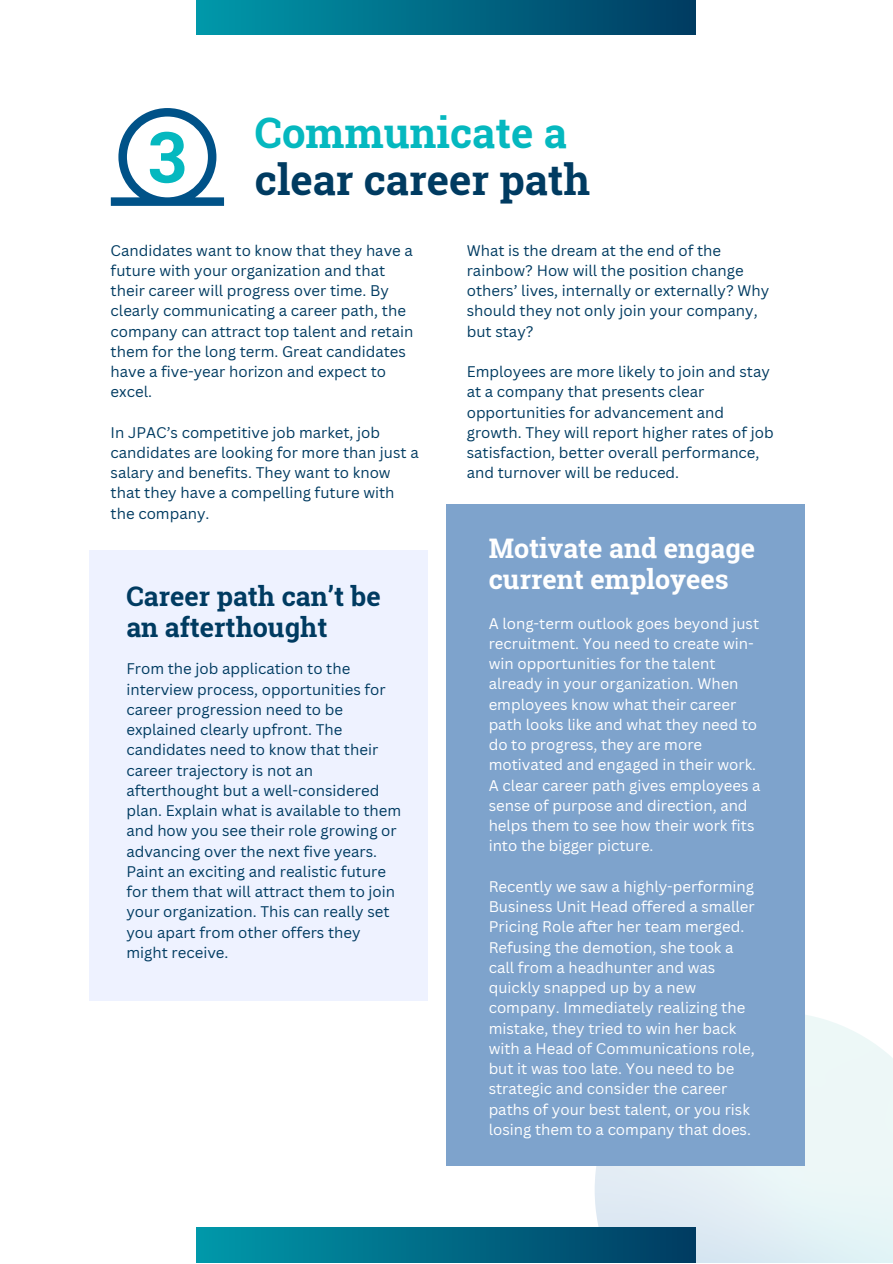
<style>
.page{position:relative;width:893px;height:1264px;background:#fff}
.page>*{position:absolute;margin:0;border:0;box-sizing:border-box;transform-origin:0 0}
.t1{font:700 42px/47.2px "Roboto Slab";color:#003b61}
.t2{font:700 27px/30.3px "Roboto Slab";color:#fff}
.t3{font:700 27px/30.3px "Roboto Slab";color:#003b61}
.t4{font:15px/20.2px "Canva Sans";color:#003b61}
.t5{font:15px/20.2px "Canva Sans";color:#fff}
.s1{color:#05b8bf}
</style>
<div class="page">
<div style="left:196px;top:0;width:499px;height:35px;background:linear-gradient(to right,#09a,#003b61)"></div>
<img style="left:594px;top:1011px;width:298px;height:251px">
<div style="left:196px;top:1227px;width:499px;height:35px;background:linear-gradient(to right,#09a,#003b61)"></div>
<svg style="left:111px;top:108px;width:113px;height:98px"></svg>
<div style="left:89px;top:550px;width:339px;height:450px;background:#eef2ff"></div>
<div style="left:446px;top:504px;width:358px;height:661px;background:#7ea3cc"></div>
<h1 class="t1" style="left:148px;top:108px;width:444px;text-indent:107px"><span class="s1">Communicate a<br></span><sup>3</sup> clear career path</h1>
<p class="t4" style="left:111px;top:239px;width:304px">Candidates want to know that they have a future with your organization and that their career will progress over time. By clearly communicating a career path, the company can attract top talent and retain them for the long term. Great candidates have a five-year horizon and expect to excel.</p>
<p class="t4" style="left:111px;top:422px;width:309px">In JPAC’s competitive job market, job candidates are looking for more than just a salary and benefits. They want to know that they have a compelling future with the company.</p>
<h2 class="t3" style="left:126px;top:580px;width:256px">Career path can’t be an afterthought</h2>
<p class="t4" style="left:126px;top:658px;width:276px">From the job application to the interview process, opportunities for career progression need to be explained clearly upfront. The candidates need to know that their career trajectory is not an afterthought but a well-considered plan. Explain what is available to them and how you see their role growing or advancing over the next five years.<br>Paint an exciting and realistic future for them that will attract them to join your organization. This can really set you apart from other offers they might receive.</p>
<p class="t4" style="left:466px;top:239px;width:304px">What is the dream at the end of the rainbow? How will the position change others’ lives, internally or externally? Why should they not only join your company, but stay?</p>
<p class="t4" style="left:466px;top:361px;width:308px">Employees are more likely to join and stay at a company that presents clear opportunities for advancement and growth. They will report higher rates of job satisfaction, better overall performance, and turnover will be reduced.</p>
<h2 class="t2" style="left:488px;top:532px;width:268px">Motivate and engage current employees</h2>
<p class="t5" style="left:488px;top:612px;width:273px">A long-term outlook goes beyond just recruitment. You need to create win&shy;win opportunities for the talent already in your organization. When employees know what their career path looks like and what they need to do to progress, they are more motivated and engaged in their work.<br>A clear career path gives employees a sense of purpose and direction, and helps them to see how their work fits into the bigger picture.</p>
<p class="t5" style="left:488px;top:875px;width:267px">Recently we saw a highly-performing Business Unit Head offered a smaller Pricing Role after her team merged.<br>Refusing the demotion, she took a call from a headhunter and was quickly snapped up by a new company. Immediately realizing the mistake, they tried to win her back with a Head of Communications role, but it was too late. You need to be strategic and consider the career paths of your best talent, or you risk losing them to a company that does.</p>
</div>
